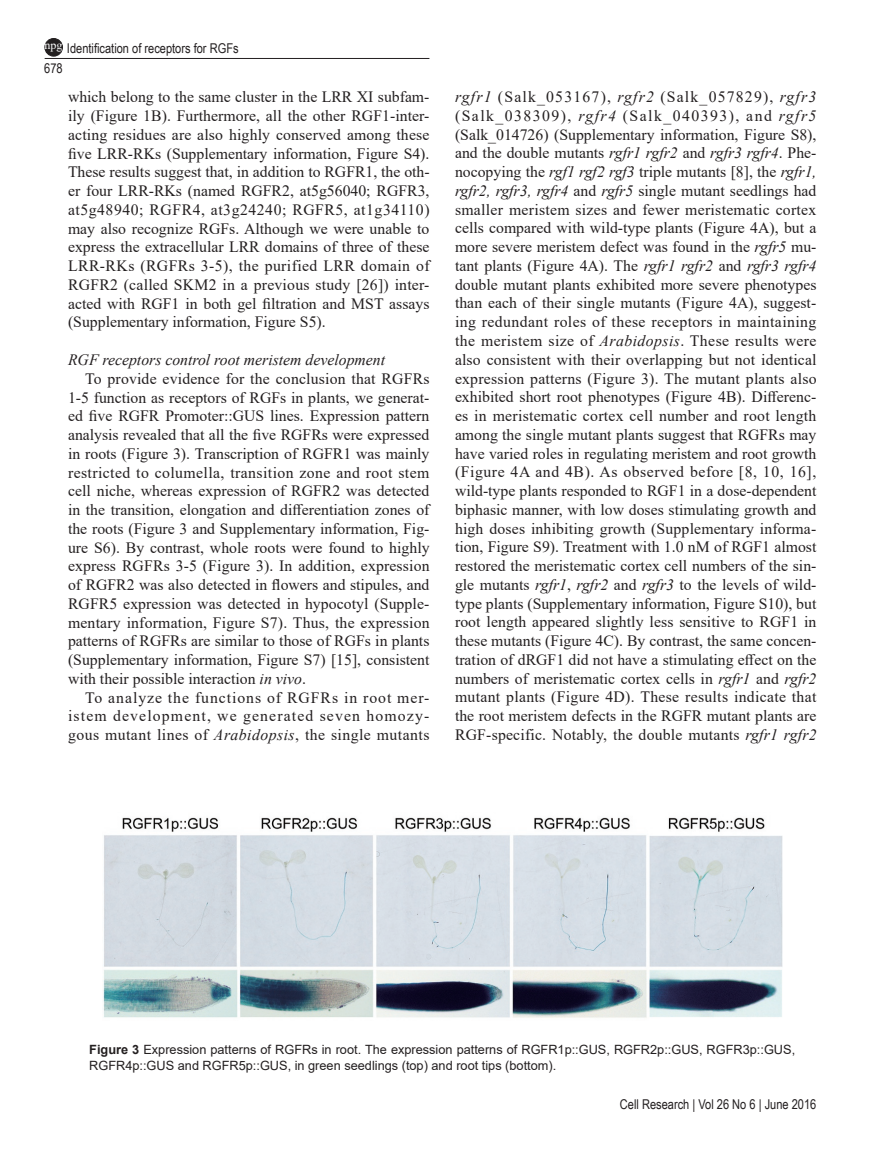
<style>
.page{position:relative;width:893px;height:1170px;background:#fff}
.page>*{position:absolute;margin:0;border:0;box-sizing:border-box;transform-origin:0 0}
.t1{font:15.75px/18.8px "Times New Roman";letter-spacing:.01em;color:#231f20;text-align:justify}
.t2{font:15.75px/18.8px "Times New Roman PSMT2";color:#231f20}
.t3{font:italic 15.75px "Times New Roman";color:#231f20}
.t4{font:13.5px "Arial Narrow";color:#231f20}
.t5{font:13.5px "Arial Narrow 2";color:#231f20}
.t6{font:12.75px/16.5px "Arial MT2";color:#231f20}
.t7{font:12px "Times New Roman";color:#fff}
.s1{font-style:italic}
.s2{font-family:"Times New Roman"}
.s3{font-family:"Arial";font-weight:700}
</style>
<div class="page">
<hr style="left:45px;top:58px;width:384px;height:1px;background:#231f20">
<div style="left:45px;top:38px;width:17px;height:18px;background:#231f20;border-radius:50%"></div>
<div style="left:45px;top:38px;width:18px;height:18px;border:1px solid #231f20;border-radius:50%"></div>
<img style="left:103px;top:817px;width:679px;height:201px">
<p class="t4" style="left:67px;top:39px;width:173px">Identification of receptors for RGFs</p>
<p class="t7" style="left:45px;top:37px;width:20px">npg</p>
<p class="t5" style="left:44px;top:58px;width:20px">678</p>
<p class="t1" style="left:68px;top:87px;width:363px">which belong to the same cluster in the LRR XI subfam&shy;ily (Figure 1B). Furthermore, all the other RGF1-inter&shy;acting residues are also highly conserved among these</p>
<p class="t2" style="left:68px;top:143px;width:363px">five LRR-RKs (Supplementary information, Figure S4).</p>
<p class="t1" style="left:68px;top:162px;width:363px">These results suggest that, in addition to RGFR1, the oth&shy;er four LRR-RKs (named RGFR2, at5g56040; RGFR3, at5g48940; RGFR4, at3g24240; RGFR5, at1g34110) may also recognize RGFs. Although we were unable to express the extracellular LRR domains of three of these LRR-RKs (RGFRs 3-5), the purified LRR domain of RGFR2 (called SKM2 in a previous study [26]) inter-</p>
<p class="t2" style="left:68px;top:293px;width:363px">acted with RGF1 in both gel filtration and MST assays</p>
<p class="t1" style="left:68px;top:312px;width:259px">(Supplementary information, Figure S5).</p>
<p class="t3" style="left:68px;top:349px;width:319px">RGF receptors control root meristem development</p>
<p class="t1" style="left:68px;top:368px;width:363px;text-align:right">To provide evidence for the conclusion that RGFRs<br>1-5 function as receptors of RGFs in plants, we generat-</p>
<p class="t2" style="left:68px;top:406px;width:363px">ed five RGFR Promoter::GUS lines. Expression pattern analysis revealed that all the five RGFRs were expressed</p>
<p class="t1" style="left:68px;top:443px;width:363px">in roots (Figure 3). Transcription of RGFR1 was mainly restricted to columella, transition zone and root stem cell niche, whereas expression of RGFR2 was detected</p>
<p class="t2" style="left:68px;top:500px;width:363px">in the transition, elongation and differentiation zones of</p>
<p class="t1" style="left:68px;top:518px;width:363px">the roots (Figure 3 and Supplementary information, Fig&shy;ure S6). By contrast, whole roots were found to highly express RGFRs 3-5 (Figure 3). In addition, expression</p>
<p class="t2" style="left:68px;top:575px;width:363px">of RGFR2 was also detected in flowers and stipules, and</p>
<p class="t1" style="left:68px;top:593px;width:363px">RGFR5 expression was detected in hypocotyl (Supple&shy;mentary information, Figure S7). Thus, the expression patterns of RGFRs are similar to those of RGFs in plants (Supplementary information, Figure S7) [15], consistent with their possible interaction <span class="s1">in vivo</span>.</p>
<p class="t1" style="left:68px;top:687px;width:363px;text-indent:17px">To analyze the functions of RGFRs in root mer&shy;istem development, we generated seven homozy&shy;gous mutant lines of <span class="s1">Arabidopsis</span>, the single mutants</p>
<p class="t1" style="left:455px;top:87px;width:363px"><span class="s1">rgfr1</span> (Salk_053167), <span class="s1">rgfr2</span> (Salk_057829), <span class="s1">rgfr3 </span>(Salk_038309), <span class="s1">rgfr4</span> (Salk_040393), and <span class="s1">rgfr5 </span>(Salk_014726) (Supplementary information, Figure S8), and the double mutants <span class="s1">rgfr1 rgfr2</span> and <span class="s1">rgfr3 rgfr4</span>. Phe&shy;nocopying the <span class="s1">rgf1 rgf2 rgf3</span> triple mutants [8], the <span class="s1">rgfr1, rgfr2, rgfr3, rgfr4</span> and <span class="s1">rgfr5</span> single mutant seedlings had smaller meristem sizes and fewer meristematic cortex cells compared with wild-type plants (Figure 4A), but a more severe meristem defect was found in the <span class="s1">rgfr5</span> mu&shy;tant plants (Figure 4A). The <span class="s1">rgfr1 rgfr2</span> and <span class="s1">rgfr3 rgfr4 </span>double mutant plants exhibited more severe phenotypes than each of their single mutants (Figure 4A), suggest&shy;ing redundant roles of these receptors in maintaining the meristem size of <span class="s1">Arabidopsis</span>. These results were also consistent with their overlapping but not identical expression patterns (Figure 3). The mutant plants also</p>
<p class="t2" style="left:455px;top:387px;width:363px">exhibited short root phenotypes (Figure 4B). Differenc<span class="s2">-</span></p>
<p class="t1" style="left:455px;top:406px;width:363px">es in meristematic cortex cell number and root length among the single mutant plants suggest that RGFRs may have varied roles in regulating meristem and root growth (Figure 4A and 4B). As observed before [8, 10, 16], wild-type plants responded to RGF1 in a dose-dependent biphasic manner, with low doses stimulating growth and high doses inhibiting growth (Supplementary informa&shy;tion, Figure S9). Treatment with 1.0 nM of RGF1 almost restored the meristematic cortex cell numbers of the sin&shy;gle mutants <span class="s1">rgfr1</span>, <span class="s1">rgfr2</span> and <span class="s1">rgfr3</span> to the levels of wild&shy;type plants (Supplementary information, Figure S10), but root length appeared slightly less sensitive to RGF1 in these mutants (Figure 4C). By contrast, the same concen-</p>
<p class="t2" style="left:455px;top:649px;width:363px">tration of dRGF1 did not have a stimulating effect on the</p>
<p class="t1" style="left:455px;top:668px;width:363px">numbers of meristematic cortex cells in <span class="s1">rgfr1</span> and <span class="s1">rgfr2 </span>mutant plants (Figure 4D). These results indicate that the root meristem defects in the RGFR mutant plants are RGF-specific. Notably, the double mutants <span class="s1">rgfr1 rgfr2</span></p>
<p class="t6" style="left:89px;top:1040px;width:707px"><span class="s3">Figure 3</span> Expression patterns of RGFRs in root. The expression patterns of RGFR1p::GUS, RGFR2p::GUS, RGFR3p::GUS,<br>RGFR4p::GUS and RGFR5p::GUS, in green seedlings (top) and root tips (bottom).</p>
<p class="t4" style="left:620px;top:1094px;width:198px">Cell Research | Vol 26 No 6 | June 2016</p>
</div>
